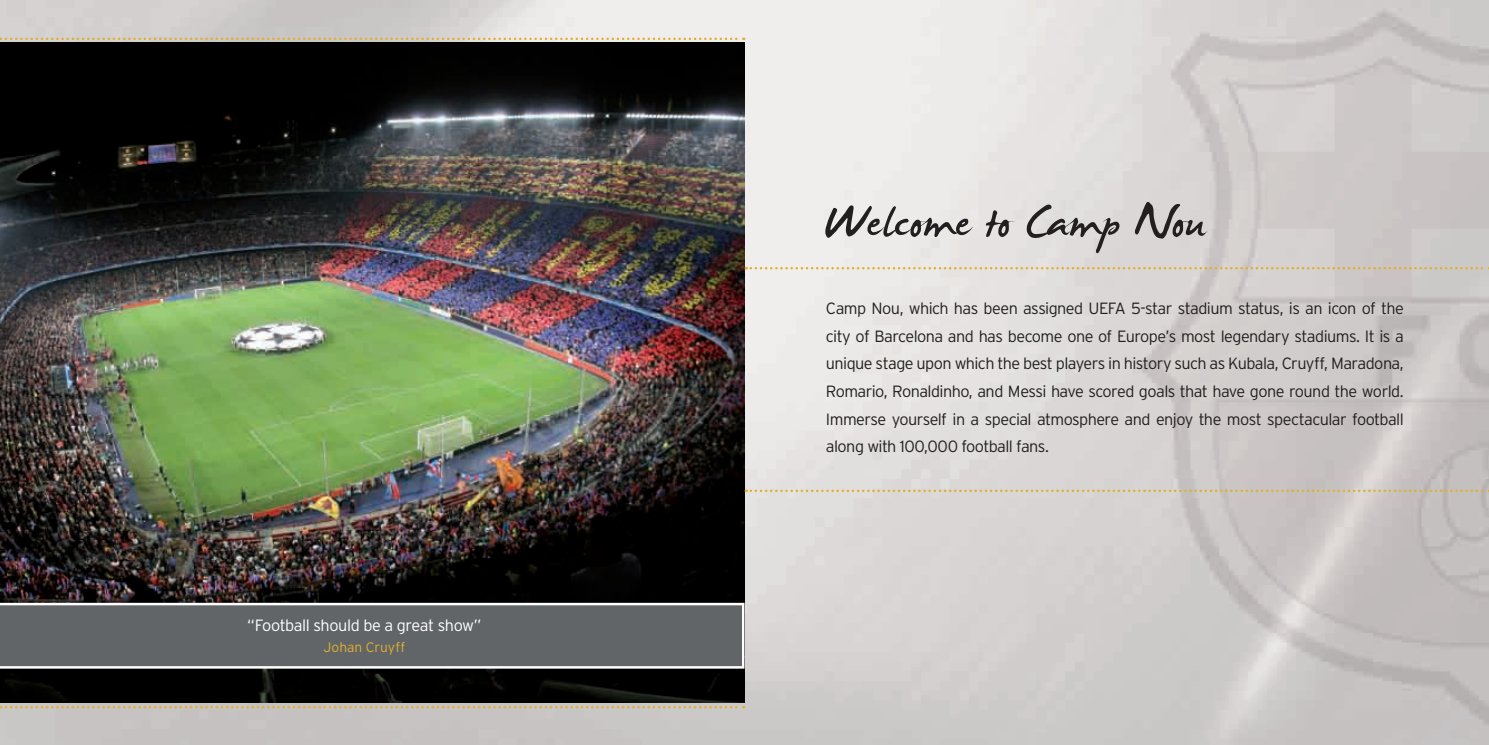
<style>
.page{position:relative;width:1489px;height:745px;background:#fff}
.page>*{position:absolute;margin:0;border:0;box-sizing:border-box;transform-origin:0 0}
.t1{font:75px "James Fajardo";color:#231f20}
.t2{font:300 16.25px/27.5px "Interstate";letter-spacing:-.035em;color:#231f20;text-align:justify}
.t3{font:300 16.25px "Interstate";letter-spacing:-.025em;color:#fff}
.t4{font:300 13.75px "Interstate";color:#e1b02c}
</style>
<div class="page">
<img style="left:0;top:0;width:1488px;height:744px">
<img style="left:0;top:43px;width:744px;height:659px">
<svg style="left:745px;top:267px;width:744px;height:2px"></svg>
<svg style="left:745px;top:489px;width:744px;height:2px"></svg>
<svg style="left:0;top:705px;width:744px;height:3px;background:#cdbe9a"></svg>
<svg style="left:0;top:38px;width:744px;height:2px"></svg>
<svg style="left:0;top:602px;width:744px;height:66px;background:#6b6e70"></svg>
<p class="t3" style="left:247px;top:615px;width:236px">“Football should be a great show”</p>
<p class="t4" style="left:323px;top:639px;width:83px">Johan Cruyff</p>
<h1 class="t1" style="left:824px;top:183px;width:381px">Welcome to Camp Nou</h1>
<p class="t2" style="left:825px;top:294px;width:579px">Camp Nou, which has been assigned UEFA 5-star stadium status, is an icon of the city of Barcelona and has become one of Europe’s most legendary stadiums. It is a unique stage upon which the best players in history such as Kubala, Cruyff, Maradona, Romario, Ronaldinho, and Messi have scored goals that have gone round the world.<br>Immerse yourself in a special atmosphere and enjoy the most spectacular football along with 100,000 football fans.</p>
</div>
